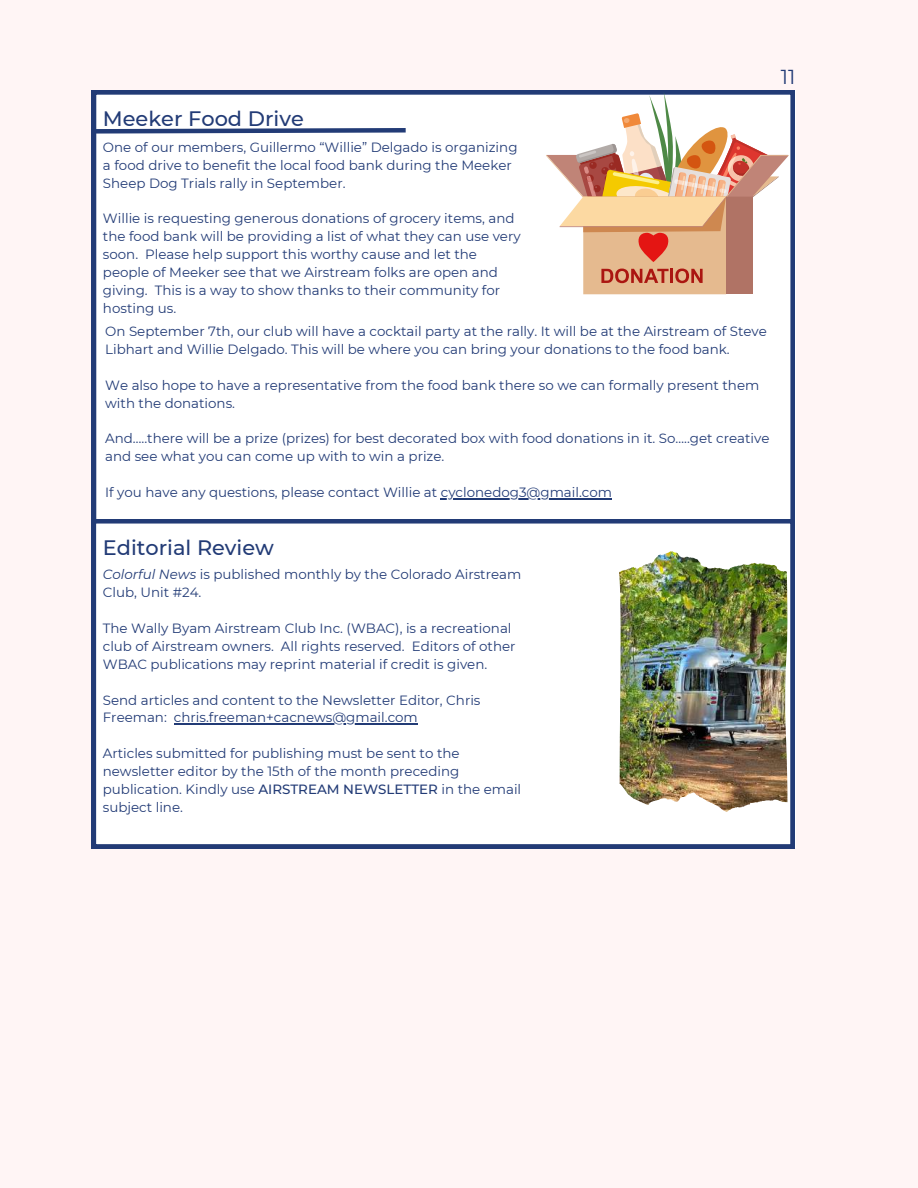
<style>
.page{position:relative;width:918px;height:1188px;background:#fff5f5}
.page>*{position:absolute;margin:0;border:0;box-sizing:border-box;transform-origin:0 0}
.t1{font:500 20.85px "Montserrat";color:#223b76}
.t2{font:20.25px "Montserrat";color:#223b76}
.t3{font:13.35px/17.9px "Montserrat";color:#223b76}
.s1{font-style:italic}
.s2{font-weight:500}
</style>
<div class="page">
<div style="left:92px;top:90px;width:703px;height:429px;background:#fff"></div>
<div style="left:583px;top:197px;width:143px;height:97px;background:#e5ba8f"></div>
<svg style="left:601px;top:269px;width:68px;height:14px"></svg>
<hr style="left:670px;top:269px;width:3px;height:14px;background:#ab1611">
<svg style="left:675px;top:269px;width:28px;height:14px"></svg>
<div style="left:726px;top:197px;width:27px;height:97px;background:#b07365"></div>
<svg style="left:546px;top:92px;width:243px;height:170px"></svg>
<hr style="left:441px;top:498px;width:171px;height:1px;background:#223b76">
<svg style="left:91px;top:126px;width:319px;height:10px"></svg>
<svg style="left:92px;top:519px;width:703px;height:330px"></svg>
<hr style="left:174px;top:724px;width:244px;height:1px;background:#223b76">
<img style="left:619px;top:576px;width:131px;height:236px">
<h1 class="t1" style="left:103px;top:106px;width:202px">Meeker Food Drive</h1>
<p class="t3" style="left:103px;top:138px;width:416px">One of our members, Guillermo “Willie” Delgado is organizing a food drive to benefit the local food bank during the Meeker<br>Sheep Dog Trials rally in September.</p>
<p class="t3" style="left:103px;top:210px;width:419px">Willie is requesting generous donations of grocery items, and the food bank will be providing a list of what they can use very soon. Please help support this worthy cause and let the people of Meeker see that we Airstream folks are open and giving. This is a way to show thanks to their community for hosting us.</p>
<p class="t3" style="left:105px;top:322px;width:663px">On September 7th, our club will have a cocktail party at the rally. It will be at the Airstream of Steve<br>Libhart and Willie Delgado. This will be where you can bring your donations to the food bank.</p>
<p class="t3" style="left:105px;top:376px;width:656px">We also hope to have a representative from the food bank there so we can formally present them with the donations.</p>
<p class="t3" style="left:105px;top:430px;width:666px">And…..there will be a prize (prizes) for best decorated box with food donations in it. So…..get creative and see what you can come up with to win a prize.</p>
<p class="t3" style="left:105px;top:483px;width:508px">If you have any questions, please contact Willie at cyclonedog3@gmail.com</p>
<h1 class="t1" style="left:103px;top:535px;width:173px">Editorial Review</h1>
<p class="t3" style="left:103px;top:566px;width:420px"><span class="s1">Colorful News</span> is published monthly by the Colorado Airstream<br>Club, Unit #24.</p>
<p class="t3" style="left:103px;top:619px;width:414px">The Wally Byam Airstream Club Inc. (WBAC), is a recreational club of Airstream owners. All rights reserved. Editors of other<br>WBAC publications may reprint material if credit is given.</p>
<p class="t3" style="left:103px;top:691px;width:379px">Send articles and content to the Newsletter Editor, Chris<br>Freeman: chris.freeman+cacnews@gmail.com</p>
<p class="t3" style="left:103px;top:745px;width:420px">Articles submitted for publishing must be sent to the newsletter editor by the 15th of the month preceding publication. Kindly use <span class="s2">AIRSTREAM NEWSLETTER</span> in the email subject line.</p>
<h2 class="t2" style="left:781px;top:65px;width:16px">11</h2>
</div>
